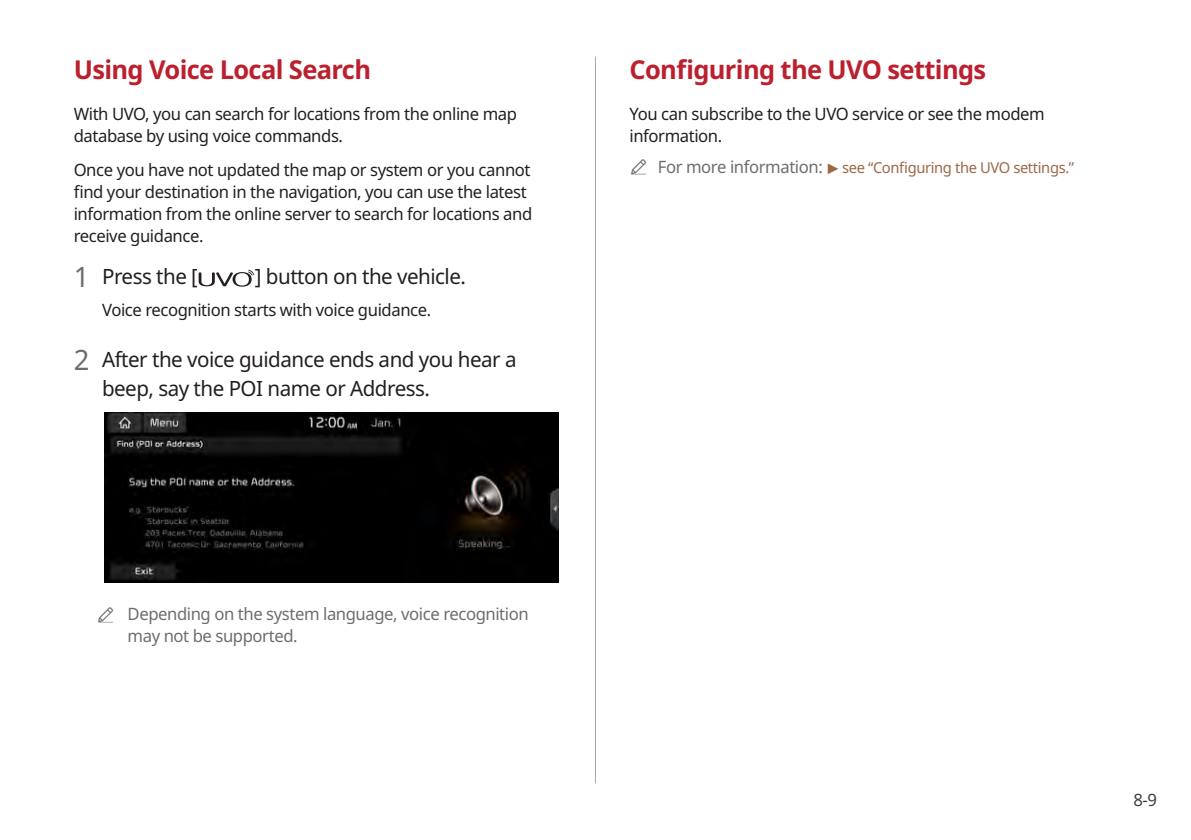
<style>
.page{position:relative;width:1191px;height:840px;background:#fff}
.page>*{position:absolute;margin:0;border:0;box-sizing:border-box;transform-origin:0 0}
.Heading2{font:700 26px "Noto Sans";letter-spacing:-.025em;color:#bc1f2d}
.t1{font:21px/29px "Noto Sans";letter-spacing:-.025em;color:#231f20}
.Description_1{font:17px/22px "Noto Sans";letter-spacing:-.025em;color:#231f20}
.t2{font:17px/22px "Noto Sans";letter-spacing:-.025em;color:#6c6d70}
.Step-Description_2{font:17px "Noto Sans";letter-spacing:-.025em;color:#231f20}
.t3{font:17px "Noto Sans";color:#3e3e3f}
.t4{font:15px "Noto Sans";letter-spacing:-.025em;color:#9c6746}
.s1{font-size:28px;color:#6c6d70}
.s2{font-size:17px;color:#6c6d70}
</style>
<div class="page">
<hr style="left:595px;top:57px;width:1px;height:725px;background:#a8a9ad">
<svg style="left:204px;top:274px;width:51px;height:13px"></svg>
<svg style="left:198px;top:269px;width:56px;height:17px"></svg>
<img style="left:105px;top:412px;width:453px;height:170px">
<p class="Heading2" style="left:74px;top:51px;width:299px">Using Voice Local Search</p>
<p class="Description_1" style="left:74px;top:104px;width:445px">With UVO, you can search for locations from the online map database by using voice commands.</p>
<p class="Description_1" style="left:74px;top:159px;width:460px">Once you have not updated the map or system or you cannot find your destination in the navigation, you can use the latest information from the online server to search for locations and receive guidance.</p>
<p class="t1" style="left:74px;top:262px;width:126px"><span class="s1">1</span> Press the [</p>
<p class="t1" style="left:255px;top:262px;width:213px">] button on the vehicle.</p>
<p class="Step-Description_2" style="left:102px;top:297px;width:331px">Voice recognition starts with voice guidance.</p>
<p class="t1" style="left:102px;top:345px;width:416px;text-indent:-28px"><span class="s1">2</span> After the voice guidance ends and you hear a beep, say the POI name or Address.</p>
<p class="t2" style="left:128px;top:603px;width:402px">Depending on the system language, voice recognition may not be supported.</p>
<p class="Heading2" style="left:629px;top:51px;width:358px">Configuring the UVO settings</p>
<p class="Description_1" style="left:629px;top:104px;width:417px">You can subscribe to the UVO service or see the modem information.</p>
<p class="t4" style="left:658px;top:157px;width:418px"><span class="s2">For more information:</span> see “Configuring the UVO settings.”</p>
<p class="t3" style="left:1133px;top:787px;width:25px">8-9</p>
</div>
